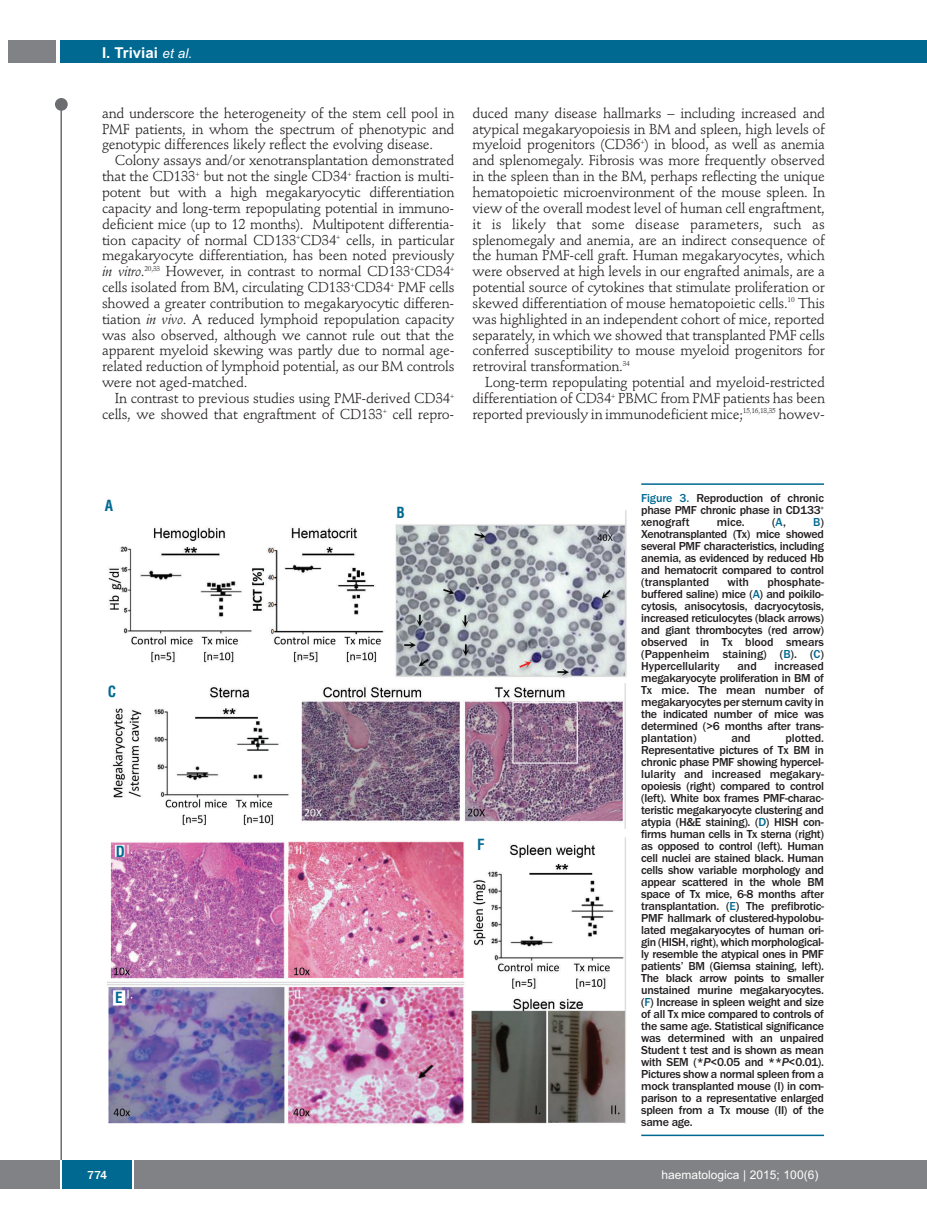
<style>
.page{position:relative;width:927px;height:1225px;background:#fff}
.page>*{position:absolute;margin:0;border:0;box-sizing:border-box;transform-origin:0 0}
.t1{font:700 15px "Arial";color:#fff}
.t2{font:700 condensed 15px "Helvetica";color:#006991}
.t3{font:14.25px/15.9px "Stempel Schneidler";letter-spacing:-.015em;color:#231f20;text-align:justify}
.t4{font:500 12px/12px "Franklin Gothic";letter-spacing:-.025em;color:#231f20;text-align:justify}
.t5{font:12px "Arial";color:#fff}
.t6{font:500 12px "Franklin Gothic";color:#fff}
.s1{font-weight:400;font-style:italic;font-size:13.5px}
.s2{font-style:italic}
.s3{color:#006991}
</style>
<div class="page">
<div style="left:911px;top:40px;width:16px;height:22px;background:#006991"></div>
<div style="left:910px;top:1160px;width:17px;height:28px;background:#808285"></div>
<div style="left:55px;top:98px;width:13px;height:13px;background:#6c6d70;border-radius:50%"></div>
<hr style="left:60px;top:101px;width:2px;height:1061px;background:#6c6d70">
<div style="left:60px;top:40px;width:852px;height:22px;background:#006991"></div>
<div style="left:9px;top:40px;width:47px;height:22px;background:#808285"></div>
<div style="left:0;top:1160px;width:911px;height:28px;background:#808285"></div>
<div style="left:62px;top:1160px;width:71px;height:28px;background:#006991"></div>
<hr style="left:60px;top:1160px;width:2px;height:28px;background:#fff">
<svg style="left:133px;top:1160px;width:1px;height:28px"></svg>
<img style="left:107px;top:510px;width:519px;height:614px">
<hr style="left:641px;top:483px;width:183px;height:2px;background:#006991">
<hr style="left:641px;top:1134px;width:183px;height:2px;background:#006991">
<p class="t1" style="left:102px;top:44px;width:92px">I. Triviai <span class="s1">et al.</span></p>
<p class="t3" style="left:102px;top:106px;width:354px">and underscore the heterogeneity of the stem cell pool in PMF patients, in whom the spectrum of phenotypic and genotypic differences likely reflect the evolving disease.</p>
<p class="t3" style="left:102px;top:154px;width:354px;text-indent:13px">Colony assays and/or xenotransplantation demonstrated that the CD133<sup>+</sup> but not the single CD34<sup>+</sup> fraction is multi&shy;potent but with a high megakaryocytic differentiation capacity and long-term repopulating potential in immuno - deficient mice (up to 12 months). Multipotent differentia&shy;tion capacity of normal CD133<sup>+</sup>CD34<sup>+</sup> cells, in particular megakaryocyte differentiation, has been noted previously <span class="s2">in vitro</span>.<sup>20,33</sup> However, in contrast to normal CD133<sup>+</sup>CD34<sup>+ </sup>cells isolated from BM, circulating CD133<sup>+</sup>CD34<sup>+</sup> PMF cells showed a greater contribution to megakaryocytic differen&shy;tiation <span class="s2">in vivo</span>. A reduced lymphoid repopulation capacity was also observed, although we cannot rule out that the apparent myeloid skewing was partly due to normal age&shy;related reduction of lymphoid potential, as our BM controls were not aged-matched.</p>
<p class="t3" style="left:102px;top:391px;width:354px;text-align:right">In contrast to previous studies using PMF-derived CD34<sup>+ </sup>cells, we showed that engraftment of CD133<sup>+</sup> cell repro-</p>
<p class="t3" style="left:472px;top:106px;width:354px">duced many disease hallmarks – including increased and atypical megakaryopoiesis in BM and spleen, high levels of myeloid progenitors (CD36<sup>+</sup>) in blood, as well as anemia and splenomegaly. Fibrosis was more frequently observed in the spleen than in the BM, perhaps reflecting the unique hematopoietic microenvironment of the mouse spleen. In view of the overall modest level of human cell engraftment, it is likely that some disease parameters, such as splenomegaly and anemia, are an indirect consequence of the human PMF-cell graft. Human megakaryocytes, which were observed at high levels in our engrafted animals, are a potential source of cytokines that stimulate proliferation or skewed differentiation of mouse hematopoietic cells.<sup>10</sup> This was highlighted in an independent cohort of mice, reported separately, in which we showed that transplanted PMF cells conferred susceptibility to mouse myeloid progenitors for retroviral transformation.<sup>34</sup></p>
<p class="t3" style="left:472px;top:376px;width:354px;text-indent:13px">Long-term repopulating potential and myeloid-restricted differentiation of CD34<sup>+</sup> PBMC from PMF patients has been reported previously in immunodeficient mice;<sup>15,16,18,35</sup> howev-</p>
<p class="t2" style="left:105px;top:497px;width:10px">A</p>
<p class="t2" style="left:108px;top:683px;width:10px">C</p>
<p class="t2" style="left:116px;top:843px;width:11px">D</p>
<p class="t2" style="left:115px;top:988px;width:9px">E</p>
<p class="t2" style="left:396px;top:504px;width:10px">B</p>
<p class="t2" style="left:477px;top:836px;width:9px">F</p>
<p class="t4" style="left:641px;top:492px;width:184px"><span class="s3">Figure 3.</span> Reproduction of chronic phase PMF chronic phase in CD133<sup>+ </sup>xenograft</p>
<p class="t4" style="left:641px;top:516px;width:184px;text-indent:172px"><span class="s3">B</span>)<br>Xenotransplanted (Tx) mice showed several PMF characteristics, including anemia, as evidenced by reduced Hb and hematocrit compared to control (transplanted</p>
<p class="t4" style="left:717px;top:516px;width:29px">mice.</p>
<p class="t4" style="left:772px;top:516px;width:15px">(<span class="s3">A</span>,</p>
<p class="t4" style="left:641px;top:576px;width:184px;text-indent:126px">phosphate&shy;buffered saline) mice (<span class="s3">A</span>) and poikilo&shy;cytosis, anisocytosis, dacryocytosis, increased reticulocytes (black arrows) and giant thrombocytes (red arrow) observed in Tx blood smears (Pappenheim staining) (<span class="s3">B</span>). (<span class="s3">C</span>)<br>Hypercellularity</p>
<p class="t4" style="left:727px;top:576px;width:23px">with</p>
<p class="t4" style="left:641px;top:660px;width:184px;text-indent:133px">increased megakaryocyte proliferation in BM of Tx mice. The mean number of megakaryocytes per sternum cavity in the indicated number of mice was determined (&gt;6 months after trans&shy;plantation)</p>
<p class="t4" style="left:737px;top:660px;width:21px">and</p>
<p class="t4" style="left:641px;top:732px;width:184px;text-indent:144px">plotted.<br>Representative pictures of Tx BM in chronic phase PMF showing hypercel&shy;lularity and increased megakary&shy;opoiesis (right) compared to control (left). White box frames PMF-charac&shy;teristic megakaryocyte clustering and atypia (H&amp;E staining). (<span class="s3">D</span>) HISH con&shy;firms human cells in Tx sterna (right) as opposed to control (left). Human cell nuclei are stained black. Human cells show variable morphology and appear scattered in the whole BM space of Tx mice, 6-8 months after transplantation. (<span class="s3">E</span>) The prefibrotic-PMF hallmark of clustered-hypolobu&shy;lated megakaryocytes of human ori&shy;gin (HISH, right), which morphological&shy;ly resemble the atypical ones in PMF patients’ BM (Giemsa staining, left).<br>The black arrow points to smaller unstained murine megakaryocytes. (<span class="s3">F</span>) Increase in spleen weight and size of all Tx mice compared to controls of the same age. Statistical significance was determined with an unpaired Student t test and is shown as mean with SEM (*<span class="s2">P</span>&lt;0.05 and **<span class="s2">P</span>&lt;0.01).<br>Pictures show a normal spleen from a mock transplanted mouse (I) in com&shy;parison to a representative enlarged spleen from a Tx mouse (II) of the same age.</p>
<p class="t4" style="left:731px;top:732px;width:21px">and</p>
<p class="t6" style="left:87px;top:1167px;width:21px">774</p>
<p class="t5" style="left:661px;top:1167px;width:158px">haematologica | 2015; 100(6)</p>
</div>
